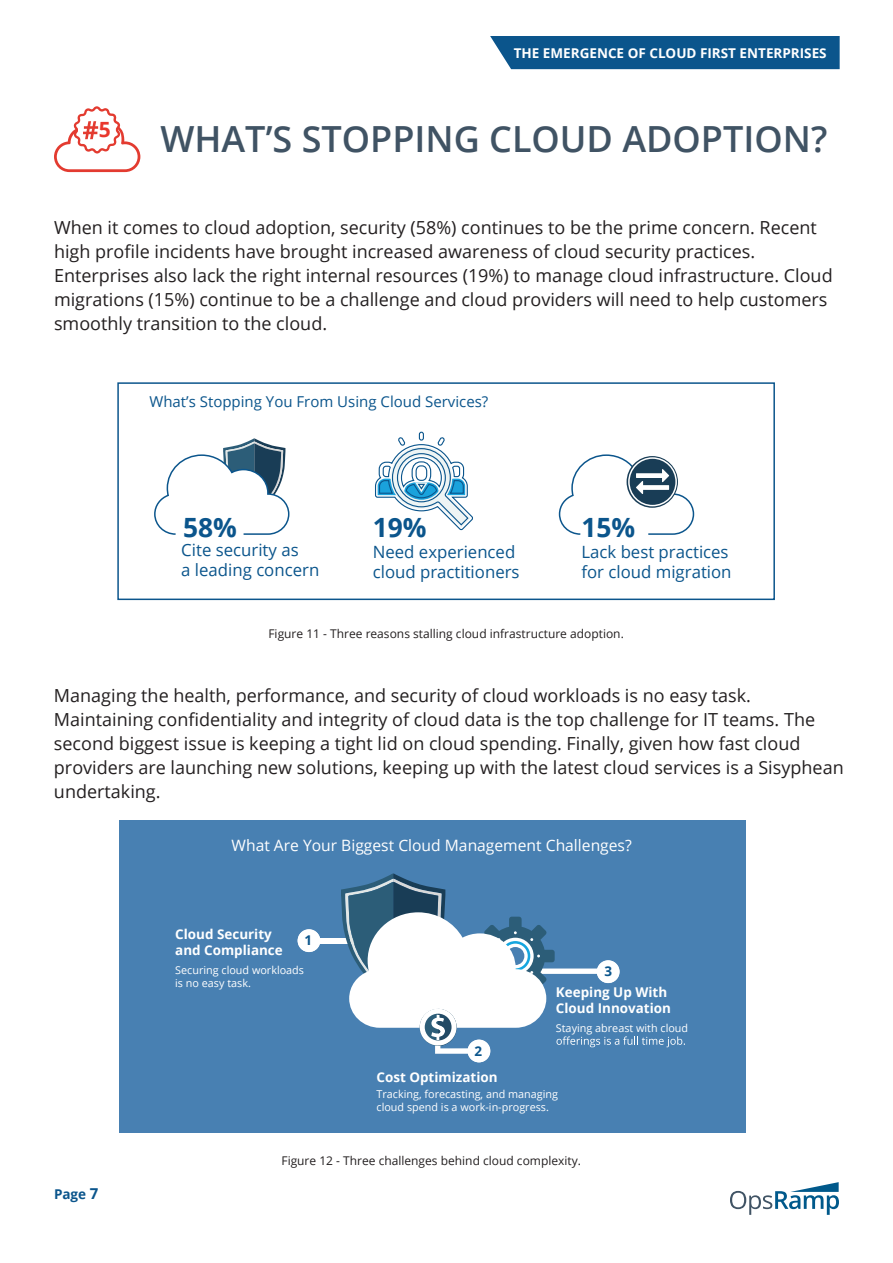
<style>
.page{position:relative;width:893px;height:1263px;background:#fff}
.page>*{position:absolute;margin:0;border:0;box-sizing:border-box;transform-origin:0 0}
.t1{font:600 36px "Open Sans";color:#405364}
.t2{font:700 26.55px "Open Sans";color:#0b558c}
.t3{font:700 21px "Open Sans";color:#e9382d}
.t4{font:18px/24px "Open Sans";color:#231f20}
.t5{font:16.95px/20.2px "Open Sans";color:#0b558c}
.t6{font:15.6px "Open Sans";color:#fff}
.t7{font:15px "Open Sans";color:#0b558c}
.t8{font:700 13.5px/16.2px "Open Sans";color:#fff}
.t9{font:700 13.5px "Open Sans";color:#0b558c}
.t10{font:12px "Open Sans";color:#231f20}
.t11{font:10.8px/13px "Open Sans";color:#fff}
.s1{font-size:15px}
</style>
<div class="page">
<svg style="left:730px;top:1182px;width:109px;height:33px"></svg>
<div style="left:490px;top:36px;width:350px;height:33px;background:#0b558c"></div>
<div style="left:120px;top:820px;width:625px;height:312px;background:#4880b2"></div>
<div style="left:320px;top:938px;width:37px;height:5px;background:#fff"></div>
<svg style="left:298px;top:929px;width:22px;height:23px"></svg>
<svg style="left:341px;top:873px;width:344px;height:189px"></svg>
<div style="left:298px;top:929px;width:22px;height:23px;background:#fff;border-radius:50%"></div>
<div style="left:468px;top:1039px;width:22px;height:23px;background:#fff;border-radius:50%"></div>
<div style="left:597px;top:960px;width:22px;height:23px;background:#fff;border-radius:50%"></div>
<svg style="left:54px;top:106px;width:86px;height:66px"></svg>
<svg style="left:154px;top:438px;width:136px;height:97px"></svg>
<svg style="left:375px;top:431px;width:98px;height:100px"></svg>
<svg style="left:558px;top:454px;width:137px;height:81px"></svg>
<div style="left:117px;top:382px;width:658px;height:218px;border:2px solid #0b558c"></div>
<p class="t3" style="left:99px;top:115px;width:13px">5</p>
<p class="t8" style="left:514px;top:44px;width:314px">THE EMERGENCE OF CLOUD FIRST ENTERPRISES</p>
<h1 class="t1" style="left:160px;top:114px;width:668px">WHAT’S STOPPING CLOUD ADOPTION?</h1>
<p class="t4" style="left:54px;top:215px;width:780px">When it comes to cloud adoption, security (58%) continues to be the prime concern. Recent high profile incidents have brought increased awareness of cloud security practices.<br>Enterprises also lack the right internal resources (19%) to manage cloud infrastructure. Cloud migrations (15%) continue to be a challenge and cloud providers will need to help customers smoothly transition to the cloud.</p>
<p class="t7" style="left:150px;top:391px;width:340px">What’s Stopping You From Using Cloud Services?</p>
<h2 class="t2" style="left:183px;top:508px;width:55px">58%</h2>
<p class="t5" style="left:181px;top:539px;width:140px">Cite security as<br>a leading concern</p>
<h2 class="t2" style="left:373px;top:509px;width:55px">19%</h2>
<p class="t5" style="left:373px;top:541px;width:148px">Need experienced cloud practitioners</p>
<h2 class="t2" style="left:581px;top:509px;width:55px">15%</h2>
<p class="t5" style="left:581px;top:541px;width:152px">Lack best practices for cloud migration</p>
<p class="t10" style="left:268px;top:625px;width:357px">Figure 11 - Three reasons stalling cloud infrastructure adoption.</p>
<p class="t4" style="left:54px;top:683px;width:791px">Managing the health, performance, and security of cloud workloads is no easy task.<br>Maintaining confidentiality and integrity of cloud data is the top challenge for IT teams. The second biggest issue is keeping a tight lid on cloud spending. Finally, given how fast cloud providers are launching new solutions, keeping up with the latest cloud services is a Sisyphean undertaking.</p>
<p class="t6" style="left:232px;top:834px;width:402px">What Are Your Biggest Cloud Management Challenges?</p>
<p class="t8" style="left:175px;top:926px;width:109px">Cloud Security and Compliance</p>
<p class="t11" style="left:175px;top:963px;width:130px">Securing cloud workloads is no easy task.</p>
<p class="t9" style="left:304px;top:931px;width:9px">1</p>
<p class="t9" style="left:604px;top:962px;width:9px">3</p>
<p class="t9" style="left:474px;top:1041px;width:9px">2</p>
<p class="t8" style="left:556px;top:984px;width:117px">Keeping Up With<br>Cloud Innovation</p>
<p class="t11" style="left:556px;top:1021px;width:134px">Staying abreast with cloud</p>
<p class="t8" style="left:377px;top:1069px;width:123px">Cost Optimization</p>
<p class="t11" style="left:376px;top:1087px;width:183px">Tracking, forecasting, and managing cloud spend is a work-in-progress.</p>
<p class="t9" style="left:54px;top:1185px;width:46px">Page <span class="s1">7</span></p>
<p class="t10" style="left:281px;top:1152px;width:301px">Figure 12 - Three challenges behind cloud complexity.</p>
</div>
